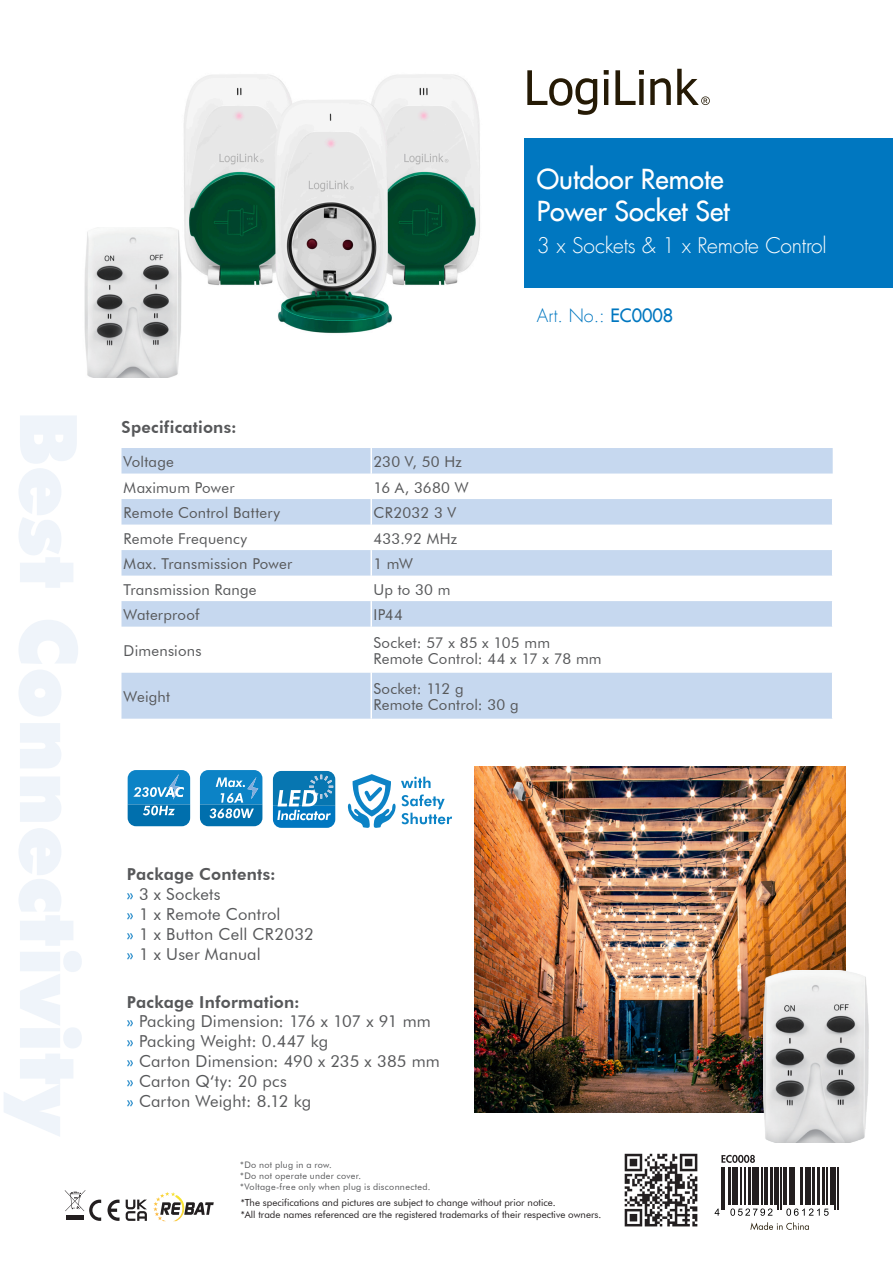
<style>
.page{position:relative;width:893px;height:1263px;background:#fff}
.page>*{position:absolute;margin:0;border:0;box-sizing:border-box;transform-origin:0 0}
.Produktname{font:27px "Futura LT";color:#fff}
.Produktname-2{font:300 21px "Futura LT";letter-spacing:-.01em;color:#fff}
.t1{font:300 18px "Futura LT";color:#0077c0}
.Fließtext{font:16.5px "Futura BT";letter-spacing:.01em;color:#57585a}
.subline{font:800 16.5px "Futura BT";letter-spacing:.015em;color:#57585a}
.Tabelle_Auszeichnung{font:15px "Futura BT";letter-spacing:.015em;color:#57585a}
.t2{font:9.75px/11.7px "Futura BT";color:#231f20}
.Fließtext-2{font:9px "Futura BT";letter-spacing:.035em;color:#57585a}
.s1{font-weight:400}
.s2{color:#0077c0}
</style>
<div class="page">
<svg style="left:153px;top:1192px;width:61px;height:29px"></svg>
<svg style="left:65px;top:1190px;width:36px;height:31px"></svg>
<svg style="left:108px;top:1199px;width:12px;height:22px"></svg>
<svg style="left:126px;top:1199px;width:21px;height:22px"></svg>
<div style="left:524px;top:138px;width:369px;height:150px;background:#0077c0"></div>
<svg style="left:527px;top:69px;width:183px;height:46px"></svg>
<svg style="left:128px;top:770px;width:62px;height:56px;background:#298cc5"></svg>
<svg style="left:200px;top:770px;width:62px;height:56px;background:#2c8ec6"></svg>
<svg style="left:273px;top:771px;width:62px;height:57px;background:#3691c4"></svg>
<svg style="left:347px;top:774px;width:105px;height:54px"></svg>
<svg style="left:122px;top:448px;width:711px;height:271px;fill:#c6d8ef"></svg>
<hr style="left:370px;top:448px;width:2px;height:25px;background:#fff">
<hr style="left:370px;top:473px;width:2px;height:26px;background:#fff">
<hr style="left:370px;top:499px;width:2px;height:26px;background:#fff">
<hr style="left:370px;top:525px;width:2px;height:25px;background:#fff">
<hr style="left:370px;top:550px;width:2px;height:26px;background:#fff">
<hr style="left:370px;top:576px;width:2px;height:25px;background:#fff">
<hr style="left:370px;top:601px;width:2px;height:26px;background:#fff">
<svg style="left:832px;top:499px;width:1px;height:128px"></svg>
<hr style="left:370px;top:627px;width:2px;height:46px;background:#fff">
<hr style="left:832px;top:627px;width:1px;height:46px;background:#fff">
<hr style="left:370px;top:673px;width:2px;height:46px;background:#fff">
<hr style="left:832px;top:673px;width:1px;height:46px;background:#fff">
<img style="left:184px;top:74px;width:296px;height:260px">
<svg style="left:750px;top:1222px;width:59px;height:8px"></svg>
<svg style="left:721px;top:1155px;width:34px;height:8px"></svg>
<svg style="left:730px;top:1208px;width:42px;height:8px"></svg>
<svg style="left:786px;top:1208px;width:43px;height:8px"></svg>
<svg style="left:715px;top:1208px;width:4px;height:7px"></svg>
<hr style="left:721px;top:1167px;width:1px;height:43px;background:#231f20">
<hr style="left:723px;top:1167px;width:1px;height:43px;background:#231f20">
<hr style="left:728px;top:1167px;width:3px;height:38px;background:#231f20">
<hr style="left:732px;top:1167px;width:1px;height:38px;background:#231f20">
<hr style="left:734px;top:1167px;width:4px;height:38px;background:#231f20">
<hr style="left:741px;top:1167px;width:1px;height:38px;background:#231f20">
<hr style="left:744px;top:1167px;width:1px;height:38px;background:#231f20">
<hr style="left:748px;top:1167px;width:2px;height:38px;background:#231f20">
<hr style="left:752px;top:1167px;width:3px;height:38px;background:#231f20">
<hr style="left:757px;top:1167px;width:2px;height:38px;background:#231f20">
<hr style="left:762px;top:1167px;width:1px;height:38px;background:#231f20">
<hr style="left:764px;top:1167px;width:4px;height:38px;background:#231f20">
<hr style="left:770px;top:1167px;width:3px;height:38px;background:#231f20">
<hr style="left:774px;top:1167px;width:2px;height:38px;background:#231f20">
<hr style="left:778px;top:1167px;width:1px;height:43px;background:#231f20">
<hr style="left:780px;top:1167px;width:1px;height:43px;background:#231f20">
<hr style="left:783px;top:1167px;width:3px;height:38px;background:#231f20">
<hr style="left:789px;top:1167px;width:1px;height:38px;background:#231f20">
<hr style="left:791px;top:1167px;width:1px;height:38px;background:#231f20">
<hr style="left:794px;top:1167px;width:1px;height:38px;background:#231f20">
<hr style="left:800px;top:1167px;width:2px;height:38px;background:#231f20">
<hr style="left:805px;top:1167px;width:2px;height:38px;background:#231f20">
<hr style="left:809px;top:1167px;width:2px;height:38px;background:#231f20">
<hr style="left:812px;top:1167px;width:3px;height:38px;background:#231f20">
<hr style="left:817px;top:1167px;width:3px;height:38px;background:#231f20">
<hr style="left:822px;top:1167px;width:3px;height:38px;background:#231f20">
<hr style="left:826px;top:1167px;width:1px;height:38px;background:#231f20">
<hr style="left:830px;top:1167px;width:3px;height:38px;background:#231f20">
<hr style="left:835px;top:1167px;width:1px;height:43px;background:#231f20">
<hr style="left:837px;top:1167px;width:1px;height:43px;background:#231f20">
<img style="left:474px;top:766px;width:372px;height:347px">
<img style="left:763px;top:971px;width:106px;height:172px">
<img style="left:84px;top:228px;width:98px;height:149px">
<svg style="left:625px;top:1154px;width:72px;height:72px"></svg>
<p class="Produktname" style="left:537px;top:162px;width:188px">Outdoor Remote</p>
<p class="Produktname" style="left:537px;top:194px;width:194px">Power Socket Set</p>
<p class="Produktname-2" style="left:537px;top:232px;width:291px">3 x Sockets &amp; 1 x Remote Control</p>
<p class="t1" style="left:537px;top:305px;width:138px">Art. No.: <span class="s1">EC0008</span></p>
<p class="subline" style="left:122px;top:417px;width:117px">Specifications:</p>
<p class="Tabelle_Auszeichnung" style="left:124px;top:453px;width:52px">Voltage</p>
<p class="Tabelle_Auszeichnung" style="left:373px;top:453px;width:90px">230 V, 50 Hz</p>
<p class="Tabelle_Auszeichnung" style="left:124px;top:478px;width:113px">Maximum Power</p>
<p class="Tabelle_Auszeichnung" style="left:373px;top:478px;width:97px">16 A, 3680 W</p>
<p class="Tabelle_Auszeichnung" style="left:124px;top:504px;width:158px">Remote Control Battery</p>
<p class="Tabelle_Auszeichnung" style="left:373px;top:504px;width:84px">CR2032 3 V</p>
<p class="Tabelle_Auszeichnung" style="left:124px;top:529px;width:125px">Remote Frequency</p>
<p class="Tabelle_Auszeichnung" style="left:373px;top:529px;width:85px">433.92 MHz</p>
<p class="Tabelle_Auszeichnung" style="left:124px;top:555px;width:170px">Max. Transmission Power</p>
<p class="Tabelle_Auszeichnung" style="left:373px;top:555px;width:41px">1 mW</p>
<p class="Tabelle_Auszeichnung" style="left:124px;top:580px;width:135px">Transmission Range</p>
<p class="Tabelle_Auszeichnung" style="left:373px;top:580px;width:79px">Up to 30 m</p>
<p class="Tabelle_Auszeichnung" style="left:124px;top:606px;width:77px">Waterproof</p>
<p class="Tabelle_Auszeichnung" style="left:373px;top:606px;width:31px">IP44</p>
<p class="Tabelle_Auszeichnung" style="left:124px;top:642px;width:79px">Dimensions</p>
<p class="Tabelle_Auszeichnung" style="left:373px;top:633px;width:178px">Socket: 57 x 85 x 105 mm</p>
<p class="Tabelle_Auszeichnung" style="left:373px;top:650px;width:230px">Remote Control: 44 x 17 x 78 mm</p>
<p class="Tabelle_Auszeichnung" style="left:124px;top:688px;width:48px">Weight</p>
<p class="Tabelle_Auszeichnung" style="left:373px;top:679px;width:92px">Socket: 112 g</p>
<p class="Tabelle_Auszeichnung" style="left:373px;top:696px;width:147px">Remote Control: 30 g</p>
<p class="subline" style="left:127px;top:864px;width:150px">Package Contents:</p>
<p class="Fließtext" style="left:127px;top:884px;width:95px"><span class="s2">»</span> 3 x Sockets</p>
<p class="Fließtext" style="left:127px;top:904px;width:155px"><span class="s2">»</span> 1 x Remote Control</p>
<p class="Fließtext" style="left:127px;top:924px;width:188px"><span class="s2">»</span> 1 x Button Cell CR2032</p>
<p class="Fließtext" style="left:127px;top:944px;width:135px"><span class="s2">»</span> 1 x User Manual</p>
<p class="subline" style="left:127px;top:992px;width:174px">Package Information:</p>
<p class="Fließtext" style="left:127px;top:1011px;width:305px"><span class="s2">»</span> Packing Dimension: 176 x 107 x 91 mm</p>
<p class="Fließtext" style="left:127px;top:1031px;width:203px"><span class="s2">»</span> Packing Weight: 0.447 kg</p>
<p class="Fließtext" style="left:127px;top:1051px;width:314px"><span class="s2">»</span> Carton Dimension: 490 x 235 x 385 mm</p>
<p class="Fließtext" style="left:127px;top:1071px;width:161px"><span class="s2">»</span> Carton Q‘ty: 20 pcs</p>
<p class="Fließtext" style="left:127px;top:1091px;width:186px"><span class="s2">»</span> Carton Weight: 8.12 kg</p>
<p class="Fließtext-2" style="left:240px;top:1159px;width:93px">*Do not plug in a row.</p>
<p class="Fließtext-2" style="left:240px;top:1170px;width:122px">*Do not operate under cover.</p>
<p class="Fließtext-2" style="left:240px;top:1181px;width:192px">*Voltage-free only when plug is disconnected.</p>
<p class="t2" style="left:241px;top:1196px;width:362px">*The specifications and pictures are subject to change without prior notice.<br>*All trade names referenced are the registered trademarks of their respective owners.</p>
</div>
